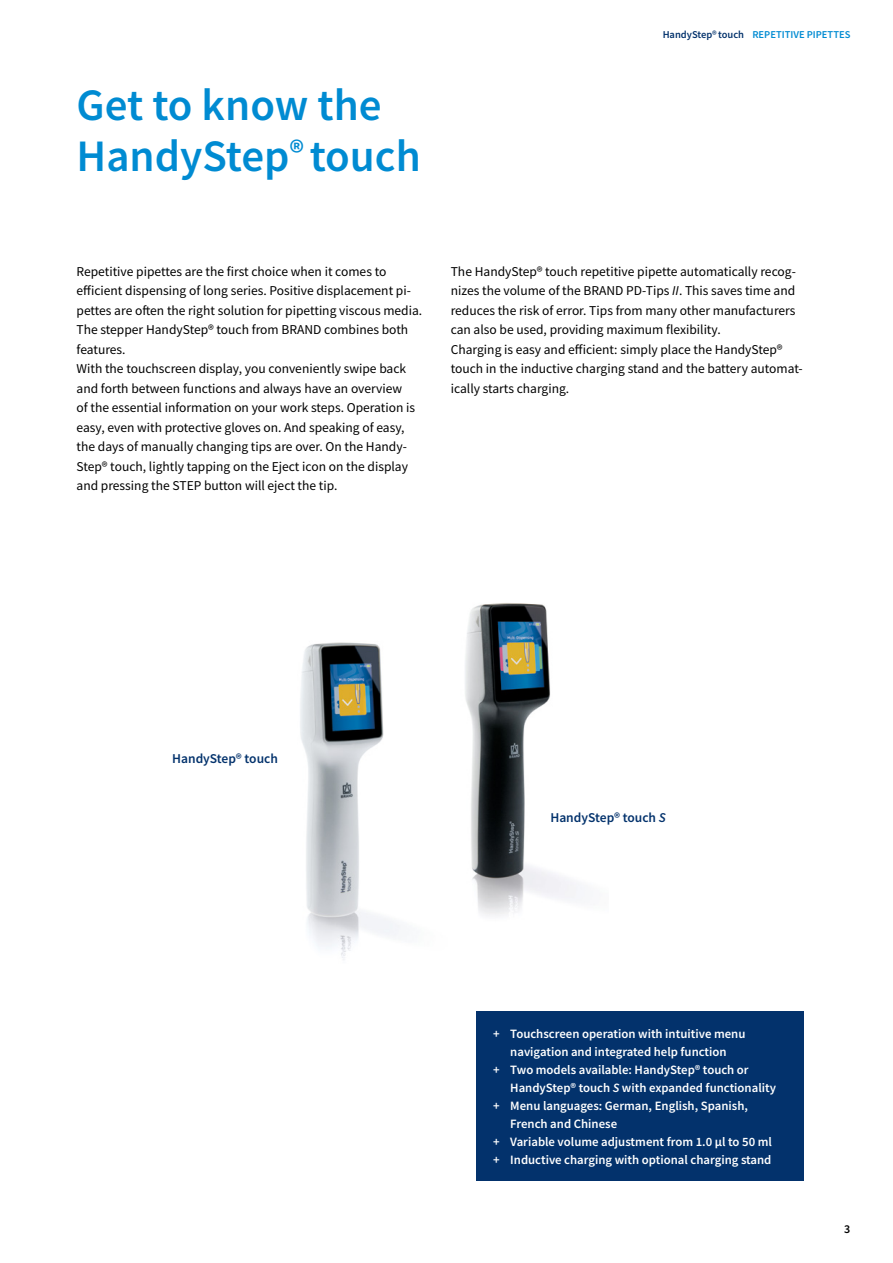
<style>
.page{position:relative;width:893px;height:1263px;background:#fff}
.page>*{position:absolute;margin:0;border:0;box-sizing:border-box;transform-origin:0 0}
.t1{font:600 45px/51px "Source Sans Pro";color:#008bd2}
.t2{font:13.5px/19.5px "Source Sans Pro";color:#000}
.t3{font:600 13.5px "Source Sans Pro";color:#03326c}
.t4{font:600 12.75px "Source Sans Pro";color:#fff}
.t5{font:600 12px "Source Sans Pro";color:#000}
.t6{font:600 10.5px "Source Sans Pro";color:#008bd2}
.s1{color:#03326c}
.s2{font-style:italic}
</style>
<div class="page">
<img style="left:300px;top:642px;width:100px;height:318px">
<img style="left:465px;top:603px;width:117px;height:313px">
<div style="left:476px;top:1011px;width:328px;height:170px;background:#03326c"></div>
<h1 class="t1" style="left:77px;top:79px;width:346px">Get to know the<br>HandyStep<sup>®</sup> touch</h1>
<p class="t6" style="left:663px;top:27px;width:189px"><span class="s1">HandyStep® touch</span> REPETITIVE PIPETTES</p>
<p class="t2" style="left:77px;top:261px;width:347px">Repetitive pipettes are the first choice when it comes to efficient dispensing of long series. Positive displacement pi&shy;pettes are often the right solution for pipetting viscous media.<br>The stepper HandyStep® touch from BRAND combines both features.<br>With the touchscreen display, you conveniently swipe back and forth between functions and always have an overview<br>of the essential information on your work steps. Operation is easy, even with protective gloves on. And speaking of easy, the days of manually changing tips are over. On the Handy-Step® touch, lightly tapping on the Eject icon on the display and pressing the STEP button will eject the tip.</p>
<p class="t2" style="left:451px;top:261px;width:353px">The HandyStep® touch repetitive pipette automatically recog&shy;nizes the volume of the BRAND PD-Tips <span class="s2">II</span>. This saves time and reduces the risk of error. Tips from many other manufacturers can also be used, providing maximum flexibility.<br>Charging is easy and efficient: simply place the HandyStep® touch in the inductive charging stand and the battery automat&shy;ically starts charging.</p>
<p class="t3" style="left:172px;top:750px;width:107px">HandyStep® touch</p>
<p class="t3" style="left:550px;top:808px;width:117px">HandyStep® touch <span class="s2">S</span></p>
<p class="t4" style="left:493px;top:1025px;width:254px">+ Touchscreen operation with intuitive menu</p>
<p class="t4" style="left:510px;top:1043px;width:218px">navigation and integrated help function</p>
<p class="t4" style="left:493px;top:1061px;width:257px">+ Two models available: HandyStep® touch or</p>
<p class="t4" style="left:510px;top:1079px;width:267px">HandyStep® touch <span class="s2">S</span> with expanded functionality</p>
<p class="t4" style="left:493px;top:1097px;width:256px">+ Menu languages: German, English, Spanish,</p>
<p class="t4" style="left:510px;top:1115px;width:108px">French and Chinese</p>
<p class="t4" style="left:493px;top:1133px;width:280px">+ Variable volume adjustment from 1.0 μl to 50 ml</p>
<p class="t4" style="left:493px;top:1151px;width:280px">+ Inductive charging with optional charging stand</p>
<p class="t5" style="left:844px;top:1221px;width:8px">3</p>
</div>
